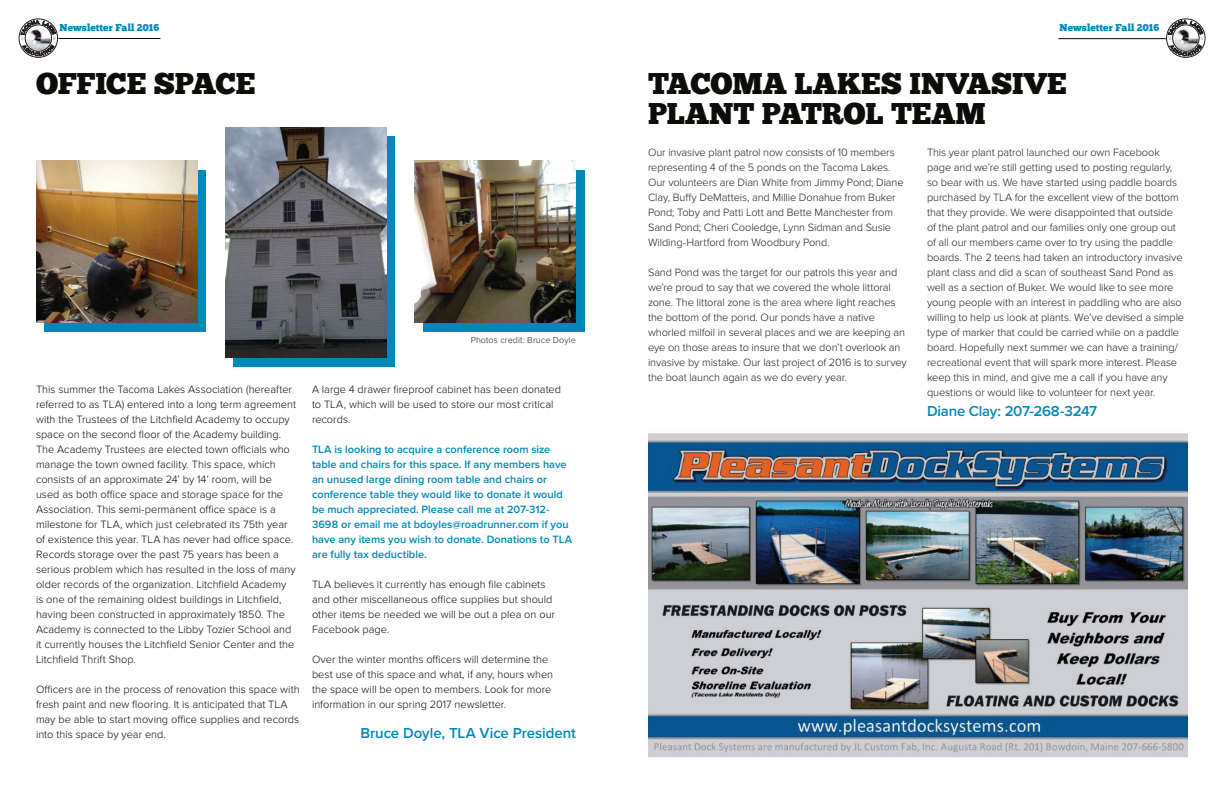
<style>
.page{position:relative;width:1224px;height:792px;background:#fff}
.page>*{position:absolute;margin:0;border:0;box-sizing:border-box;transform-origin:0 0}
.t1{font:30px/30px "Chunk Five";letter-spacing:-.01em;color:#0c0c09}
.t2{font:600 15px "Proxima Nova";letter-spacing:-.01em;color:#0088ba}
.t3{font:300 11px/15px "Proxima Nova";letter-spacing:-.01em;color:#231f20}
.t4{font:300 11px/15px "Proxima Nova";color:#0c0c09}
.t5{font:600 11px/15px "Proxima Nova";color:#0088ba}
.t6{font:10px "Chunk Five";color:#0088ba}
.t7{font:300 9px "Proxima Nova";letter-spacing:.01em;color:#231f20}
</style>
<div class="page">
<div style="left:19px;top:19px;width:39px;height:39px;border:1px solid #231f20;border-radius:50%"></div>
<hr style="left:59px;top:38px;width:101px;height:1px;background:#0c0c09">
<div style="left:1166px;top:19px;width:39px;height:39px;border:1px solid #231f20;border-radius:50%"></div>
<hr style="left:1058px;top:38px;width:108px;height:1px;background:#0c0c09">
<div style="left:233px;top:136px;width:162px;height:231px;background:#0088ba"></div>
<div style="left:423px;top:170px;width:162px;height:162px;background:#0088ba"></div>
<div style="left:44px;top:170px;width:162px;height:162px;background:#0088ba"></div>
<img style="left:648px;top:433px;width:540px;height:325px">
<img style="left:225px;top:127px;width:162px;height:230px">
<img style="left:414px;top:161px;width:162px;height:162px">
<img style="left:36px;top:161px;width:162px;height:162px">
<svg style="left:20px;top:20px;width:36px;height:36px"></svg>
<svg style="left:1168px;top:20px;width:36px;height:36px"></svg>
<p class="t6" style="left:60px;top:21px;width:101px">Newsletter Fall 2016</p>
<p class="t6" style="left:1060px;top:22px;width:101px">Newsletter Fall 2016</p>
<h1 class="t1" style="left:36px;top:69px;width:221px">OFFICE SPACE</h1>
<p class="t7" style="left:471px;top:334px;width:107px">Photos credit: Bruce Doyle</p>
<p class="t4" style="left:36px;top:382px;width:262px">This summer the Tacoma Lakes Association (hereafter referred to as TLA) entered into a long term agreement with the Trustees of the Litchfield Academy to occupy space on the second floor of the Academy building.<br>The Academy Trustees are elected town officials who manage the town owned facility. This space, which consists of an approximate 24’ by 14’ room, will be used as both office space and storage space for the Association. This semi-permanent office space is a milestone for TLA, which just celebrated its 75th year of existence this year. TLA has never had office space.<br>Records storage over the past 75 years has been a serious problem which has resulted in the loss of many older records of the organization. Litchfield Academy is one of the remaining oldest buildings in Litchfield, having been constructed in approximately 1850. The Academy is connected to the Libby Tozier School and it currently houses the Litchfield Senior Center and the Litchfield Thrift Shop.</p>
<p class="t4" style="left:36px;top:682px;width:265px">Officers are in the process of renovation this space with fresh paint and new flooring. It is anticipated that TLA may be able to start moving office supplies and records into this space by year end.</p>
<p class="t4" style="left:312px;top:382px;width:251px">A large 4 drawer fireproof cabinet has been donated to TLA, which will be used to store our most critical records.</p>
<p class="t5" style="left:312px;top:442px;width:262px">TLA is looking to acquire a conference room size table and chairs for this space. If any members have an unused large dining room table and chairs or conference table they would like to donate it would be much appreciated. Please call me at 207-312- 3698 or email me at bdoyles@roadrunner.com if you have any items you wish to donate. Donations to TLA are fully tax deductible.</p>
<p class="t4" style="left:312px;top:577px;width:245px">TLA believes it currently has enough file cabinets and other miscellaneous office supplies but should other items be needed we will be out a plea on our Facebook page.</p>
<p class="t4" style="left:312px;top:652px;width:243px">Over the winter months officers will determine the best use of this space and what, if any, hours when the space will be open to members. Look for more information in our spring 2017 newsletter.</p>
<h2 class="t2" style="left:360px;top:724px;width:217px">Bruce Doyle, TLA Vice President</h2>
<h1 class="t1" style="left:648px;top:69px;width:420px">TACOMA LAKES INVASIVE<br>PLANT PATROL TEAM</h1>
<p class="t3" style="left:648px;top:145px;width:257px">Our invasive plant patrol now consists of 10 members representing 4 of the 5 ponds on the Tacoma Lakes.<br>Our volunteers are Dian White from Jimmy Pond; Diane Clay, Buffy DeMatteis, and Millie Donahue from Buker Pond; Toby and Patti Lott and Bette Manchester from Sand Pond; Cheri Cooledge, Lynn Sidman and Susie Wilding-Hartford from Woodbury Pond.</p>
<p class="t3" style="left:648px;top:265px;width:260px">Sand Pond was the target for our patrols this year and we’re proud to say that we covered the whole littoral zone. The littoral zone is the area where light reaches the bottom of the pond. Our ponds have a native whorled milfoil in several places and we are keeping an eye on those areas to insure that we don’t overlook an invasive by mistake. Our last project of 2016 is to survey the boat launch again as we do every year.</p>
<p class="t3" style="left:927px;top:145px;width:259px">This year plant patrol launched our own Facebook page and we’re still getting used to posting regularly, so bear with us. We have started using paddle boards purchased by TLA for the excellent view of the bottom that they provide. We were disappointed that outside of the plant patrol and our families only one group out of all our members came over to try using the paddle boards. The 2 teens had taken an introductory invasive plant class and did a scan of southeast Sand Pond as well as a section of Buker. We would like to see more young people with an interest in paddling who are also willing to help us look at plants. We’ve devised a simple type of marker that could be carried while on a paddle board. Hopefully next summer we can have a training/ recreational event that will spark more interest. Please keep this in mind, and give me a call if you have any questions or would like to volunteer for next year.</p>
<h2 class="t2" style="left:927px;top:402px;width:172px">Diane Clay: 207-268-3247</h2>
</div>
